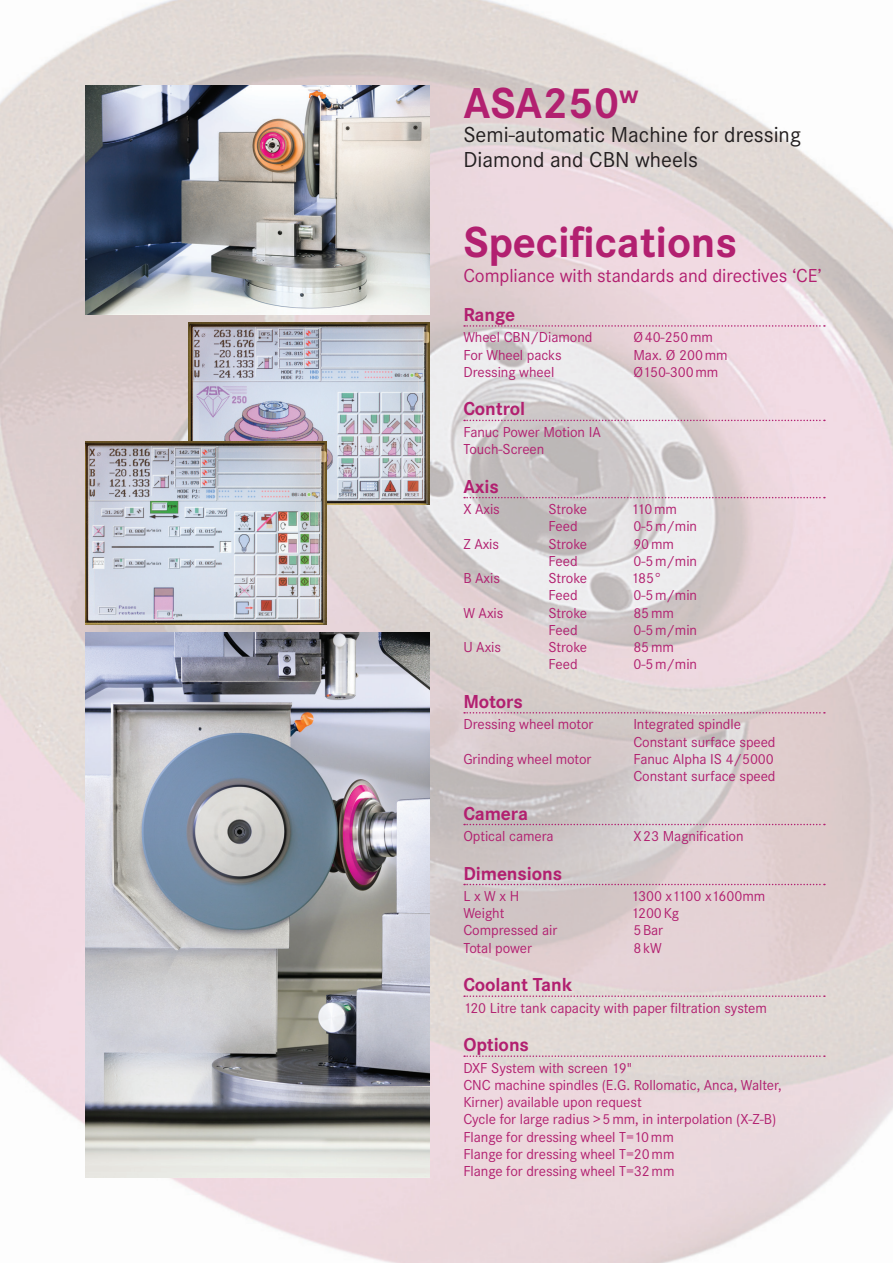
<style>
.page{position:relative;width:893px;height:1263px;background:#fff}
.page>*{position:absolute;margin:0;border:0;box-sizing:border-box;transform-origin:0 0}
.t1{font:700 45px "Corporate S";letter-spacing:-.005em;color:#b22070}
.t2{font:22.5px/24.8px "Corporate S";color:#231f20}
.t3{font:700 19.5px "Corporate S";letter-spacing:-.005em;color:#b22070}
.t4{font:19.5px "Corporate S";letter-spacing:-.005em;color:#b22070}
.t5{font:15px/17.2px "Corporate S";letter-spacing:-.005em;color:#b22070}
</style>
<div class="page">
<img style="left:0;top:0;width:893px;height:996px">
<img style="left:0;top:996px;width:893px;height:267px">
<svg style="left:464px;top:325px;width:361px;height:2px"></svg>
<svg style="left:464px;top:420px;width:361px;height:1px"></svg>
<svg style="left:464px;top:497px;width:361px;height:1px"></svg>
<svg style="left:464px;top:712px;width:361px;height:2px"></svg>
<svg style="left:464px;top:824px;width:361px;height:1px"></svg>
<svg style="left:464px;top:884px;width:361px;height:1px"></svg>
<svg style="left:464px;top:995px;width:361px;height:2px"></svg>
<svg style="left:464px;top:1055px;width:361px;height:2px"></svg>
<img style="left:85px;top:633px;width:344px;height:545px">
<img style="left:188px;top:322px;width:241px;height:183px">
<img style="left:85px;top:441px;width:241px;height:183px">
<img style="left:85px;top:85px;width:344px;height:230px">
<h1 class="t1" style="left:463px;top:85px;width:177px">ASA250<sup>w</sup></h1>
<h2 class="t2" style="left:463px;top:124px;width:339px">Semi-automatic Machine for dressing<br>Diamond and CBN wheels</h2>
<h1 class="t1" style="left:463px;top:224px;width:275px">Specifications</h1>
<h3 class="t4" style="left:463px;top:268px;width:360px">Compliance with standards and directives ‘CE’</h3>
<h3 class="t3" style="left:463px;top:307px;width:53px">Range</h3>
<p class="t5" style="left:463px;top:330px;width:131px">Wheel CBN/Diamond</p>
<p class="t5" style="left:633px;top:330px;width:81px">Ø 40-250 mm</p>
<p class="t5" style="left:463px;top:347px;width:100px">For Wheel packs</p>
<p class="t5" style="left:633px;top:347px;width:96px">Max. Ø 200 mm</p>
<p class="t5" style="left:463px;top:364px;width:92px">Dressing wheel</p>
<p class="t5" style="left:633px;top:364px;width:87px">Ø150-300 mm</p>
<h3 class="t3" style="left:463px;top:401px;width:64px">Control</h3>
<p class="t5" style="left:463px;top:424px;width:139px">Fanuc Power Motion IA<br>Touch-Screen</p>
<h3 class="t3" style="left:463px;top:479px;width:37px">Axis</h3>
<p class="t5" style="left:463px;top:501px;width:38px">X Axis</p>
<p class="t5" style="left:548px;top:501px;width:40px">Stroke</p>
<p class="t5" style="left:631px;top:501px;width:47px">110 mm</p>
<p class="t5" style="left:548px;top:519px;width:31px">Feed</p>
<p class="t5" style="left:633px;top:519px;width:65px">0-5 m/min</p>
<p class="t5" style="left:463px;top:536px;width:37px">Z Axis</p>
<p class="t5" style="left:548px;top:536px;width:40px">Stroke</p>
<p class="t5" style="left:633px;top:536px;width:42px">90 mm</p>
<p class="t5" style="left:548px;top:553px;width:31px">Feed</p>
<p class="t5" style="left:633px;top:553px;width:65px">0-5 m/min</p>
<p class="t5" style="left:463px;top:570px;width:38px">B Axis</p>
<p class="t5" style="left:548px;top:570px;width:40px">Stroke</p>
<p class="t5" style="left:631px;top:570px;width:32px">185°</p>
<p class="t5" style="left:548px;top:588px;width:31px">Feed</p>
<p class="t5" style="left:633px;top:588px;width:65px">0-5 m/min</p>
<p class="t5" style="left:463px;top:605px;width:42px">W Axis</p>
<p class="t5" style="left:548px;top:605px;width:40px">Stroke</p>
<p class="t5" style="left:633px;top:605px;width:42px">85 mm</p>
<p class="t5" style="left:548px;top:622px;width:31px">Feed</p>
<p class="t5" style="left:633px;top:622px;width:65px">0-5 m/min</p>
<p class="t5" style="left:463px;top:639px;width:39px">U Axis</p>
<p class="t5" style="left:548px;top:639px;width:40px">Stroke</p>
<p class="t5" style="left:633px;top:639px;width:42px">85 mm</p>
<p class="t5" style="left:548px;top:657px;width:31px">Feed</p>
<p class="t5" style="left:633px;top:657px;width:65px">0-5 m/min</p>
<h3 class="t3" style="left:463px;top:694px;width:61px">Motors</h3>
<p class="t5" style="left:463px;top:717px;width:132px">Dressing wheel motor</p>
<p class="t5" style="left:633px;top:717px;width:144px">Integrated spindle<br>Constant surface speed</p>
<p class="t5" style="left:463px;top:751px;width:130px">Grinding wheel motor</p>
<p class="t5" style="left:633px;top:751px;width:144px">Fanuc Alpha IS 4/5000<br>Constant surface speed</p>
<h3 class="t3" style="left:463px;top:805px;width:66px">Camera</h3>
<p class="t5" style="left:463px;top:828px;width:92px">Optical camera</p>
<p class="t5" style="left:633px;top:828px;width:112px">X 23 Magnification</p>
<h3 class="t3" style="left:463px;top:865px;width:100px">Dimensions</h3>
<p class="t5" style="left:463px;top:888px;width:57px">L x W x H</p>
<p class="t5" style="left:631px;top:888px;width:136px">1300 x1100 x1600mm</p>
<p class="t5" style="left:463px;top:906px;width:43px">Weight</p>
<p class="t5" style="left:631px;top:906px;width:50px">1200 Kg</p>
<p class="t5" style="left:463px;top:923px;width:96px">Compressed air</p>
<p class="t5" style="left:633px;top:923px;width:31px">5 Bar</p>
<p class="t5" style="left:463px;top:940px;width:70px">Total power</p>
<p class="t5" style="left:633px;top:940px;width:30px">8 kW</p>
<h3 class="t3" style="left:463px;top:977px;width:110px">Coolant Tank</h3>
<p class="t5" style="left:463px;top:1000px;width:305px">120 Litre tank capacity with paper filtration system</p>
<h3 class="t3" style="left:463px;top:1037px;width:67px">Options</h3>
<p class="t5" style="left:463px;top:1060px;width:320px">DXF System with screen 19"<br>CNC machine spindles (E.G. Rollomatic, Anca, Walter, Kirner) available upon request<br>Cycle for large radius &gt; 5 mm, in interpolation (X-Z-B)<br>Flange for dressing wheel T=10 mm<br>Flange for dressing wheel T=20 mm<br>Flange for dressing wheel T=32 mm</p>
</div>
